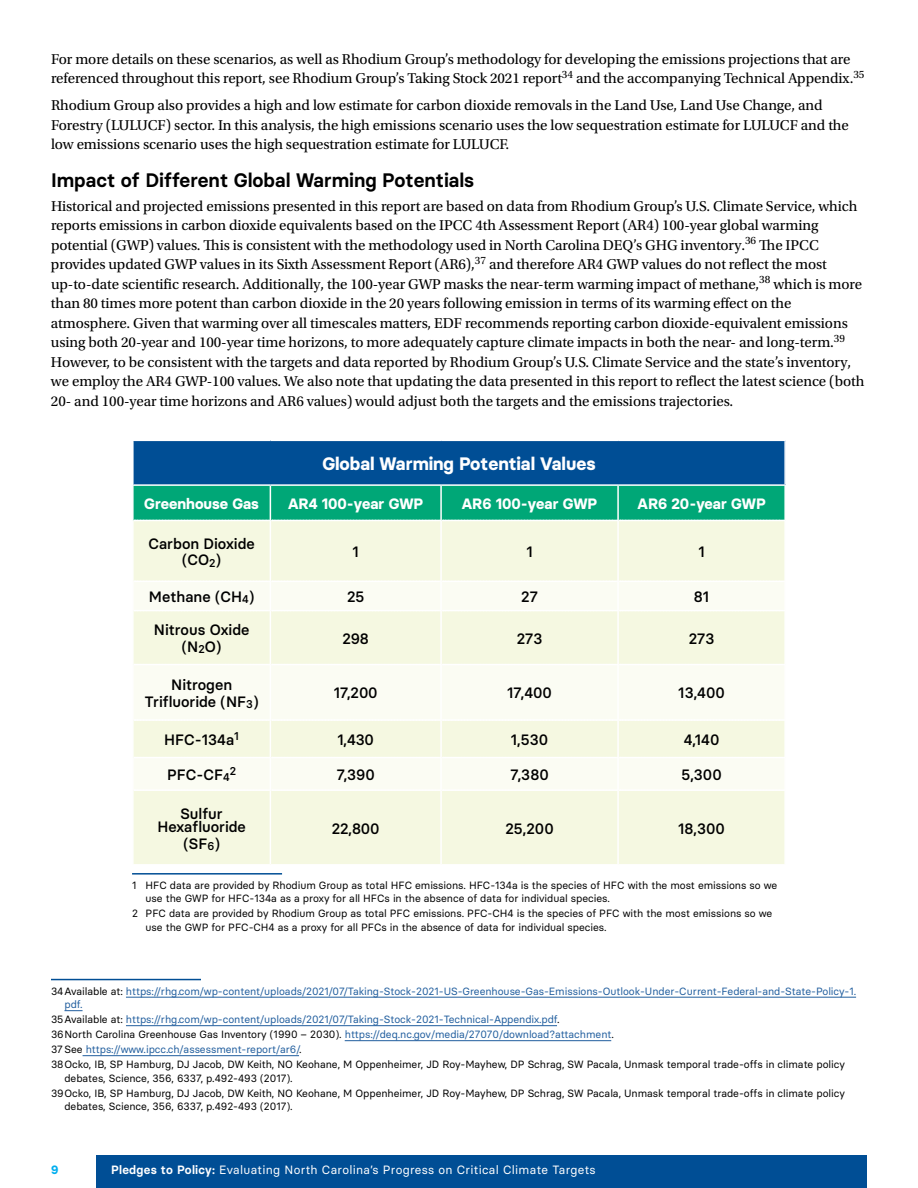
<style>
.page{position:relative;width:918px;height:1188px;background:#fff}
.page>*{position:absolute;margin:0;border:0;box-sizing:border-box;transform-origin:0 0}
.t1{font:600 19.5px "Basier Circle";color:#000}
.t2{font:700 18px "Basier Circle";color:#fff}
.t3{font:15px/19.5px "Utopia Std";letter-spacing:-.005em;color:#000}
.t4{font:500 15px/16.5px "Basier Circle";color:#000;text-align:center}
.t5{font:700 15px "Basier Circle";color:#fff}
.t6{font:12px "Basier Circle";letter-spacing:.025em;color:#fff}
.t7{font:700 12px "Basier Circle";color:#00aeef}
.t8{font:500 11.25px "Basier Circle";color:#000}
.t9{font:10.5px/15px "Basier Circle";letter-spacing:-.005em;color:#000}
.t10{font:10.5px/13.5px "Basier Circle";letter-spacing:-.005em;color:#215e9e}
.s1{color:#000}
.s2{color:#215e9e}
.s3{font-weight:600}
</style>
<div class="page">
<hr style="left:51px;top:979px;width:150px;height:1px;background:#004e95">
<hr style="left:126px;top:997px;width:730px;height:1px;background:#215e9e">
<svg style="left:65px;top:1010px;width:18px;height:1px"></svg>
<hr style="left:126px;top:1025px;width:431px;height:1px;background:#215e9e">
<hr style="left:345px;top:1040px;width:266px;height:1px;background:#215e9e">
<hr style="left:83px;top:1055px;width:216px;height:1px;background:#215e9e">
<div style="left:133px;top:440px;width:652px;height:45px;background:#004e95"></div>
<div style="left:134px;top:521px;width:650px;height:343px;background:#f5f8e1"></div>
<svg style="left:134px;top:582px;width:650px;height:207px;fill:#fbfcf3"></svg>
<div style="left:134px;top:486px;width:650px;height:35px;background:#00a777"></div>
<svg style="left:134px;top:581px;width:650px;height:1px"></svg>
<svg style="left:134px;top:610px;width:650px;height:1px"></svg>
<svg style="left:134px;top:664px;width:650px;height:1px"></svg>
<svg style="left:134px;top:719px;width:650px;height:2px"></svg>
<svg style="left:134px;top:757px;width:650px;height:1px"></svg>
<svg style="left:134px;top:789px;width:650px;height:2px"></svg>
<hr style="left:132px;top:440px;width:138px;height:1px;background:#fff">
<hr style="left:132px;top:441px;width:2px;height:43px;background:#fff">
<hr style="left:270px;top:440px;width:171px;height:1px;background:#fff">
<hr style="left:441px;top:440px;width:177px;height:1px;background:#fff">
<hr style="left:618px;top:440px;width:168px;height:1px;background:#fff">
<hr style="left:784px;top:441px;width:2px;height:43px;background:#fff">
<hr style="left:132px;top:484px;width:138px;height:2px;background:#fff">
<hr style="left:270px;top:484px;width:171px;height:2px;background:#fff">
<hr style="left:270px;top:486px;width:1px;height:34px;background:#fff">
<hr style="left:441px;top:484px;width:177px;height:2px;background:#fff">
<hr style="left:440px;top:486px;width:2px;height:34px;background:#fff">
<hr style="left:618px;top:484px;width:168px;height:2px;background:#fff">
<hr style="left:617px;top:486px;width:2px;height:34px;background:#fff">
<hr style="left:270px;top:520px;width:1px;height:61px;background:#fff">
<hr style="left:440px;top:520px;width:2px;height:61px;background:#fff">
<hr style="left:617px;top:520px;width:2px;height:61px;background:#fff">
<hr style="left:270px;top:581px;width:1px;height:30px;background:#fff">
<hr style="left:440px;top:581px;width:2px;height:30px;background:#fff">
<hr style="left:617px;top:581px;width:2px;height:30px;background:#fff">
<hr style="left:270px;top:611px;width:1px;height:54px;background:#fff">
<hr style="left:440px;top:611px;width:2px;height:54px;background:#fff">
<hr style="left:617px;top:611px;width:2px;height:54px;background:#fff">
<hr style="left:270px;top:665px;width:1px;height:55px;background:#fff">
<hr style="left:440px;top:665px;width:2px;height:55px;background:#fff">
<hr style="left:617px;top:665px;width:2px;height:55px;background:#fff">
<hr style="left:270px;top:720px;width:1px;height:38px;background:#fff">
<hr style="left:440px;top:720px;width:2px;height:38px;background:#fff">
<hr style="left:617px;top:720px;width:2px;height:38px;background:#fff">
<hr style="left:270px;top:758px;width:1px;height:32px;background:#fff">
<hr style="left:440px;top:758px;width:2px;height:32px;background:#fff">
<hr style="left:617px;top:758px;width:2px;height:32px;background:#fff">
<hr style="left:270px;top:790px;width:1px;height:74px;background:#fff">
<hr style="left:440px;top:790px;width:2px;height:74px;background:#fff">
<hr style="left:617px;top:790px;width:2px;height:74px;background:#fff">
<hr style="left:132px;top:873px;width:150px;height:2px;background:#004e95">
<div style="left:96px;top:1156px;width:771px;height:32px;background:#004e95"></div>
<p class="t3" style="left:51px;top:49px;width:815px">For more details on these scenarios, as well as Rhodium Group’s methodology for developing the emissions projections that are referenced throughout this report, see Rhodium Group’s Taking Stock 2021 report<sup>34</sup> and the accompanying Technical Appendix.<sup>35</sup></p>
<p class="t3" style="left:51px;top:96px;width:799px">Rhodium Group also provides a high and low estimate for carbon dioxide removals in the Land Use, Land Use Change, and<br>Forestry (LULUCF) sector. In this analysis, the high emissions scenario uses the low sequestration estimate for LULUCF and the low emissions scenario uses the high sequestration estimate for LULUCF.</p>
<h1 class="t1" style="left:51px;top:168px;width:425px">Impact of Different Global Warming Potentials</h1>
<p class="t3" style="left:51px;top:196px;width:815px">Historical and projected emissions presented in this report are based on data from Rhodium Group’s U.S. Climate Service, which reports emissions in carbon dioxide equivalents based on the IPCC 4th Assessment Report (AR4) 100-year global warming potential (GWP) values. This is consistent with the methodology used in North Carolina DEQ’s GHG inventory.<sup>36</sup> The IPCC provides updated GWP values in its Sixth Assessment Report (AR6),<sup>37</sup> and therefore AR4 GWP values do not reflect the most up-to-date scientific research. Additionally, the 100-year GWP masks the near-term warming impact of methane,<sup>38</sup> which is more than 80 times more potent than carbon dioxide in the 20 years following emission in terms of its warming effect on the atmosphere. Given that warming over all timescales matters, EDF recommends reporting carbon dioxide-equivalent emissions using both 20-year and 100-year time horizons, to more adequately capture climate impacts in both the near- and long-term.<sup>39<br></sup>However, to be consistent with the targets and data reported by Rhodium Group’s U.S. Climate Service and the state’s inventory, we employ the AR4 GWP-100 values. We also note that updating the data presented in this report to reflect the latest science (both 20- and 100-year time horizons and AR6 values) would adjust both the targets and the emissions trajectories.</p>
<p class="t2" style="left:322px;top:452px;width:275px">Global Warming Potential Values</p>
<p class="t5" style="left:144px;top:494px;width:116px">Greenhouse Gas</p>
<p class="t5" style="left:288px;top:494px;width:137px">AR4 100-year GWP</p>
<p class="t5" style="left:462px;top:494px;width:137px">AR6 100-year GWP</p>
<p class="t5" style="left:637px;top:494px;width:130px">AR6 20-year GWP</p>
<p class="t4" style="left:148px;top:535px;width:108px">Carbon Dioxide (CO<sub>2</sub>)</p>
<p class="t4" style="left:353px;top:543px;width:8px">1</p>
<p class="t4" style="left:526px;top:543px;width:8px">1</p>
<p class="t4" style="left:698px;top:543px;width:8px">1</p>
<p class="t4" style="left:149px;top:588px;width:107px">Methane (CH<sub>4</sub>)</p>
<p class="t4" style="left:347px;top:588px;width:19px">25</p>
<p class="t4" style="left:521px;top:588px;width:18px">27</p>
<p class="t4" style="left:694px;top:588px;width:17px">81</p>
<p class="t4" style="left:154px;top:622px;width:97px">Nitrous Oxide (N<sub>2</sub>O)</p>
<p class="t4" style="left:342px;top:630px;width:28px">298</p>
<p class="t4" style="left:517px;top:630px;width:27px">273</p>
<p class="t4" style="left:689px;top:630px;width:27px">273</p>
<p class="t4" style="left:145px;top:676px;width:115px">Nitrogen<br>Trifluoride (NF<sub>3</sub>)</p>
<p class="t4" style="left:334px;top:685px;width:45px">17,200</p>
<p class="t4" style="left:507px;top:685px;width:46px">17,400</p>
<p class="t4" style="left:678px;top:685px;width:48px">13,400</p>
<p class="t4" style="left:164px;top:731px;width:76px">HFC-134a<sup>1</sup></p>
<p class="t4" style="left:337px;top:731px;width:38px">1,430</p>
<p class="t4" style="left:511px;top:731px;width:39px">1,530</p>
<p class="t4" style="left:684px;top:731px;width:37px">4,140</p>
<p class="t4" style="left:167px;top:766px;width:64px">PFC-CF<sub>4</sub></p>
<p class="t8" style="left:230px;top:764px;width:8px">2</p>
<p class="t4" style="left:337px;top:766px;width:40px">7,390</p>
<p class="t4" style="left:510px;top:766px;width:40px">7,380</p>
<p class="t4" style="left:681px;top:766px;width:42px">5,300</p>
<p class="t4" style="left:157px;top:806px;width:90px;line-height:13.5px">Sulfur<br>Hexafluoride</p>
<p class="t4" style="left:183px;top:835px;width:38px">(SF<sub>6</sub>)</p>
<p class="t4" style="left:332px;top:820px;width:49px">22,800</p>
<p class="t4" style="left:505px;top:820px;width:50px">25,200</p>
<p class="t4" style="left:678px;top:820px;width:48px">18,300</p>
<p class="t9" style="left:146px;top:878px;width:633px;line-height:13.5px;text-indent:-14px">1 HFC data are provided by Rhodium Group as total HFC emissions. HFC-134a is the species of HFC with the most emissions so we use the GWP for HFC-134a as a proxy for all HFCs in the absence of data for individual species.</p>
<p class="t9" style="left:146px;top:907px;width:628px;line-height:13.5px;text-indent:-14px">2 PFC data are provided by Rhodium Group as total PFC emissions. PFC-CH4 is the species of PFC with the most emissions so we use the GWP for PFC-CH4 as a proxy for all PFCs in the absence of data for individual species.</p>
<p class="t10" style="left:65px;top:984px;width:793px;text-indent:-14px"><span class="s1">34Available at:</span> https://rhg.com/wp-content/uploads/2021/07/Taking-Stock-2021-US-Greenhouse-Gas-Emissions-Outlook-Under-Current-Federal-and-State-Policy-1. pdf.</p>
<p class="t9" style="left:51px;top:1012px;width:795px">35Available at: <span class="s2">https://rhg.com/wp-content/uploads/2021/07/Taking-Stock-2021-Technical-Appendix.pdf</span>.<br>36North Carolina Greenhouse Gas Inventory (1990 – 2030). <span class="s2">https://deq.nc.gov/media/27070/download?attachment</span>.<br>37See <span class="s2">https://www.ipcc.ch/assessment-report/ar6/</span>.<br>38Ocko, IB, SP Hamburg, DJ Jacob, DW Keith, NO Keohane, M Oppenheimer, JD Roy-Mayhew, DP Schrag, SW Pacala, Unmask temporal trade-offs in climate policy</p>
<p class="t9" style="left:51px;top:1070px;width:795px;text-indent:14px">debates, Science, 356, 6337, p.492-493 (2017).<br>39Ocko, IB, SP Hamburg, DJ Jacob, DW Keith, NO Keohane, M Oppenheimer, JD Roy-Mayhew, DP Schrag, SW Pacala, Unmask temporal trade-offs in climate policy</p>
<p class="t9" style="left:65px;top:1099px;width:230px">debates, Science, 356, 6337, p.492-493 (2017).</p>
<p class="t7" style="left:51px;top:1162px;width:9px">9</p>
<p class="t6" style="left:111px;top:1162px;width:486px"><span class="s3">Pledges to Policy:</span> Evaluating North Carolina’s Progress on Critical Climate Targets</p>
</div>
